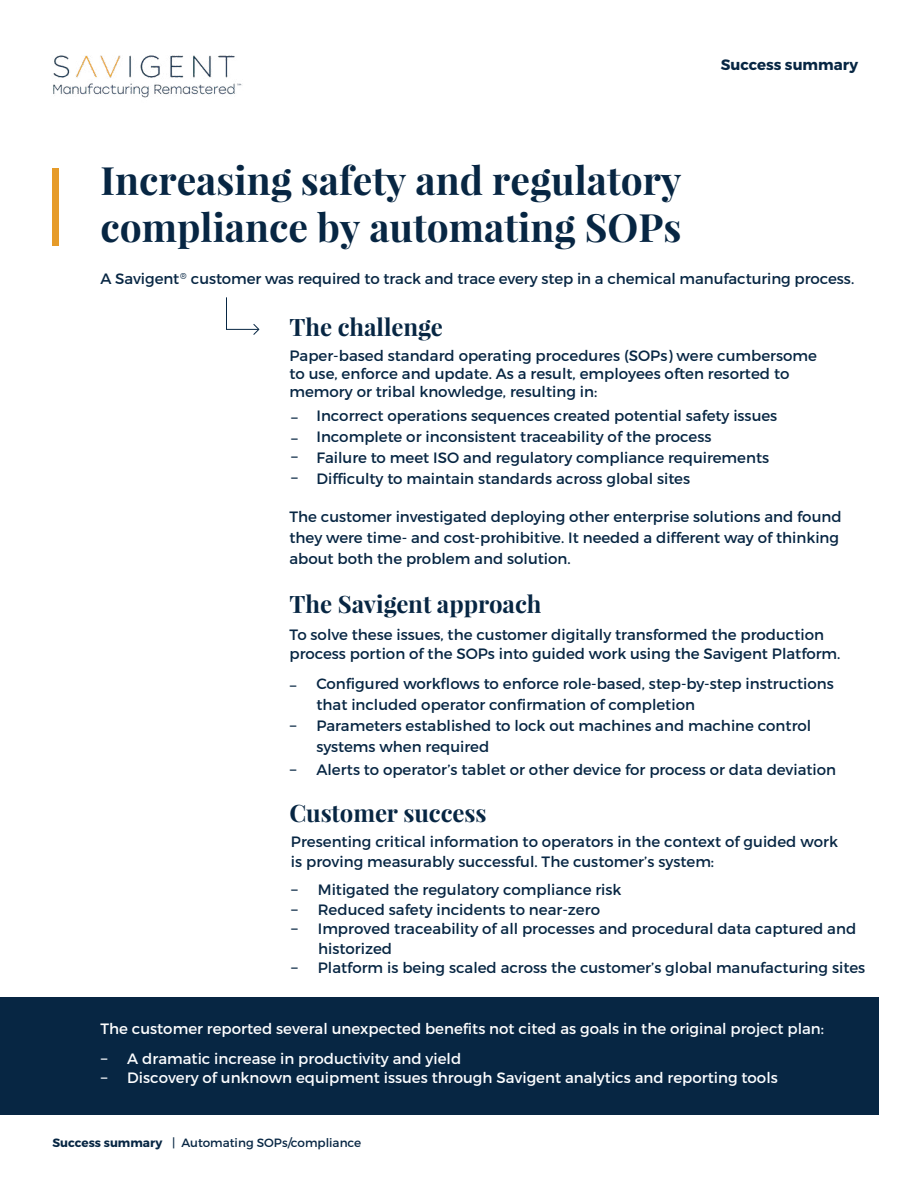
<style>
.page{position:relative;width:918px;height:1188px;background:#fff}
.page>*{position:absolute;margin:0;border:0;box-sizing:border-box;transform-origin:0 0}
.t1{font:700 39px/46.8px "Playfair Display";color:#072643}
.t2{font:700 24px "Playfair Display";letter-spacing:-.005em;color:#072643}
.t3{font:15px/21px "Montserrat";color:#072643}
.t4{font:15px "Montserrat";color:#fcfdff}
.t5{font:15px/30px "Montserrat";color:#fff}
.t6{font:700 15px "Montserrat";color:#072643}
.t7{font:12px "Montserrat";color:#072643}
.s1{color:#f9fcff}
.s2{color:#fcfdff}
.s3{font-weight:700}
</style>
<div class="page">
<div style="left:0;top:998px;width:878px;height:117px;background:#072643"></div>
<img style="left:53px;top:55px;width:189px;height:43px">
<div style="left:52px;top:168px;width:7px;height:78px;background:#e69b29"></div>
<hr style="left:226px;top:297px;width:1px;height:33px;background:#072643">
<hr style="left:226px;top:329px;width:33px;height:1px;background:#072643">
<svg style="left:253px;top:324px;width:7px;height:11px"></svg>
<h1 class="t1" style="left:100px;top:157px;width:582px">Increasing safety and regulatory compliance by automating SOPs</h1>
<p class="t6" style="left:721px;top:55px;width:139px">Success summary</p>
<p class="t3" style="left:100px;top:268px;width:755px">A Savigent<sup>®</sup> customer was required to track and trace every step in a chemical manufacturing process.</p>
<h2 class="t2" style="left:290px;top:312px;width:155px">The challenge</h2>
<p class="t3" style="left:289px;top:347px;width:529px;line-height:18px">Paper-based standard operating procedures (SOPs) were cumbersome to use, enforce and update. As a result, employees often resorted to memory or tribal knowledge, resulting in:</p>
<p class="t3" style="left:291px;top:405px;width:488px">− Incorrect operations sequences created potential safety issues − Incomplete or inconsistent traceability of the process<br>− Failure to meet ISO and regulatory compliance requirements − Difficulty to maintain standards across global sites</p>
<p class="t3" style="left:289px;top:506px;width:554px">The customer investigated deploying other enterprise solutions and found they were time- and cost-prohibitive. It needed a different way of thinking about both the problem and solution.</p>
<h2 class="t2" style="left:290px;top:589px;width:254px">The Savigent approach</h2>
<p class="t3" style="left:289px;top:625px;width:553px;line-height:19.5px">To solve these issues, the customer digitally transformed the production process portion of the SOPs into guided work using the Savigent Platform.</p>
<p class="t3" style="left:289px;top:675px;width:9px">−</p>
<p class="t3" style="left:316px;top:674px;width:519px">Configured workflows to enforce role-based, step-by-step instructions that included operator confirmation of completion</p>
<p class="t3" style="left:289px;top:716px;width:9px">−</p>
<p class="t3" style="left:316px;top:716px;width:496px">Parameters established to lock out machines and machine control systems when required</p>
<p class="t3" style="left:289px;top:759px;width:9px">−</p>
<p class="t3" style="left:316px;top:759px;width:521px">Alerts to operator’s tablet or other device for process or data deviation</p>
<h2 class="t2" style="left:289px;top:798px;width:198px">Customer success</h2>
<p class="t3" style="left:291px;top:832px;width:549px;line-height:19.5px">Presenting critical information to operators in the context of guided work is proving measurably successful. The customer’s system:</p>
<p class="t3" style="left:291px;top:879px;width:9px">−</p>
<p class="t3" style="left:318px;top:879px;width:305px">Mitigated the regulatory compliance risk</p>
<p class="t3" style="left:291px;top:899px;width:9px">−</p>
<p class="t3" style="left:318px;top:899px;width:284px">Reduced safety incidents to near-zero</p>
<p class="t3" style="left:291px;top:918px;width:9px">−</p>
<p class="t3" style="left:318px;top:919px;width:540px;line-height:19.5px">Improved traceability of all processes and procedural data captured and historized</p>
<p class="t3" style="left:291px;top:957px;width:9px">−</p>
<p class="t3" style="left:318px;top:957px;width:549px">Platform is being scaled across the customer’s global manufacturing sites</p>
<p class="t5" style="left:100px;top:1013px;width:725px">The customer reported several unexpected benefits not cited as goals in the origina<span class="s1">l project plan: </span><span class="s2">−</span></p>
<p class="t4" style="left:127px;top:1049px;width:335px">A dramatic increase in productivity and yield</p>
<p class="t4" style="left:100px;top:1069px;width:9px">−</p>
<p class="t4" style="left:127px;top:1069px;width:652px">Discovery of unknown equipment issues through Savigent analytics and reporting tools</p>
<p class="t7" style="left:52px;top:1135px;width:310px"><span class="s3">Success summary</span> | Automating SOPs/compliance</p>
</div>
